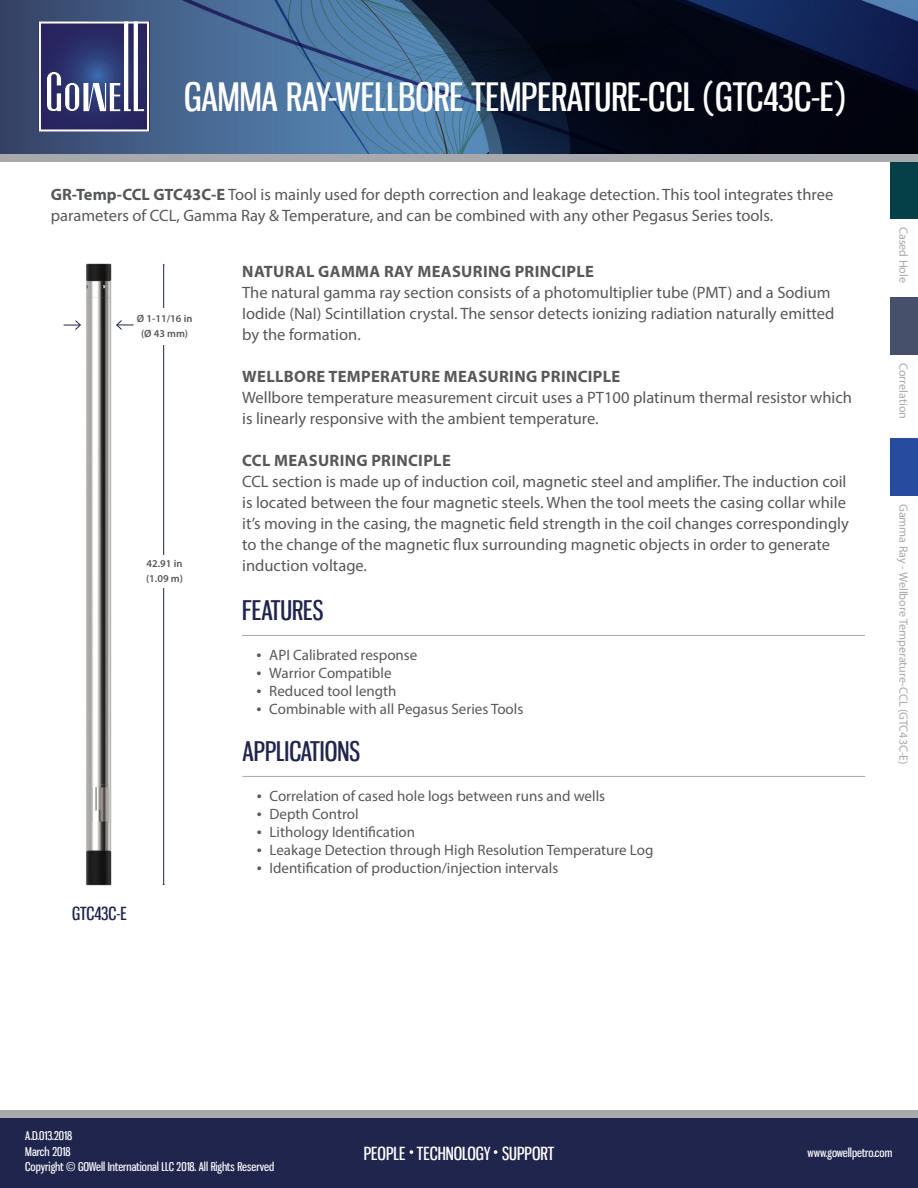
<style>
.page{position:relative;width:918px;height:1188px;background:#fff}
.page>*{position:absolute;margin:0;border:0;box-sizing:border-box;transform-origin:0 0}
.t1{font:39px "Gnuolane Rg";color:#fff}
.t2{font:27px "Gnuolane Rg";color:#20254e}
.t3{font:18px "Gnuolane Rg";color:#fff}
.t4{font:18px "Gnuolane Rg";color:#20254e}
.Parrafo_Gowell{font:16.5px/21px "Myriad Pro";color:#57585a}
.Parrafo_Gowell-2{font:700 16.5px "Myriad Pro";letter-spacing:.02em;color:#57585a}
.t5{font:15px "Myriad Pro";color:#57585a}
.t6{font:12px "Gnuolane Rg";color:#fff}
.t7{font:12px "Myriad Pro";color:#a8a9ad}
.t8{font:600 10.5px "Myriad Pro";color:#57585a}
.s1{font-weight:700}
.s2{font-size:18px}
</style>
<div class="page">
<img style="left:0;top:0;width:918px;height:155px">
<div style="left:0;top:1117px;width:918px;height:71px;background:#20254e"></div>
<svg style="left:410px;top:1150px;width:3px;height:4px"></svg>
<svg style="left:494px;top:1150px;width:3px;height:4px"></svg>
<div style="left:0;top:1110px;width:918px;height:7px;background:#a8a9ad"></div>
<svg style="left:39px;top:21px;width:110px;height:111px"></svg>
<div style="left:890px;top:162px;width:28px;height:57px;background:#053f48"></div>
<div style="left:0;top:155px;width:918px;height:7px;background:#a8a9ad"></div>
<div style="left:890px;top:298px;width:28px;height:57px;background:#46506a"></div>
<hr style="left:163px;top:265px;width:1px;height:619px;background:#20254e">
<div style="left:890px;top:438px;width:28px;height:58px;background:#274c9f"></div>
<div style="left:143px;top:555px;width:44px;height:32px;background:#fff"></div>
<div style="left:127px;top:308px;width:75px;height:36px;background:#fff"></div>
<hr style="left:242px;top:635px;width:623px;height:1px;background:#a8a9ad">
<hr style="left:242px;top:776px;width:623px;height:1px;background:#a8a9ad">
<img style="left:86px;top:263px;width:26px;height:623px">
<svg style="left:116px;top:320px;width:18px;height:10px"></svg>
<svg style="left:64px;top:320px;width:17px;height:10px"></svg>
<p class="t1" style="left:184px;top:73px;width:663px">GAMMA RAY-WELLBORE TEMPERATURE-CCL (GTC43C-E)</p>
<p class="Parrafo_Gowell" style="left:51px;top:184px;width:784px"><span class="s1">GR-Temp-CCL GTC43C-E</span> Tool is mainly used for depth correction and leakage detection. This tool integrates three parameters of CCL, Gamma Ray &amp; Temperature, and can be combined with any other Pegasus Series tools.</p>
<p class="t8" style="left:137px;top:312px;width:57px">Ø 1-11/16 in</p>
<p class="t8" style="left:141px;top:327px;width:48px">(Ø 43 mm)</p>
<p class="t8" style="left:147px;top:557px;width:37px">42.91 in</p>
<p class="t8" style="left:146px;top:572px;width:38px">(1.09 m)</p>
<p class="t4" style="left:72px;top:902px;width:56px">GTC43C-E</p>
<p class="Parrafo_Gowell-2" style="left:242px;top:261px;width:353px">NATURAL GAMMA RAY MEASURING PRINCIPLE</p>
<p class="Parrafo_Gowell" style="left:242px;top:282px;width:594px">The natural gamma ray section consists of a photomultiplier tube (PMT) and a Sodium<br>Iodide (NaI) Scintillation crystal. The sensor detects ionizing radiation naturally emitted by the formation.</p>
<p class="Parrafo_Gowell-2" style="left:242px;top:366px;width:380px">WELLBORE TEMPERATURE MEASURING PRINCIPLE</p>
<p class="Parrafo_Gowell" style="left:242px;top:387px;width:611px">Wellbore temperature measurement circuit uses a PT100 platinum thermal resistor which is linearly responsive with the ambient temperature.</p>
<p class="Parrafo_Gowell-2" style="left:242px;top:450px;width:210px">CCL MEASURING PRINCIPLE</p>
<p class="Parrafo_Gowell" style="left:242px;top:471px;width:608px">CCL section is made up of induction coil, magnetic steel and amplifier. The induction coil is located between the four magnetic steels. When the tool meets the casing collar while it’s moving in the casing, the magnetic field strength in the coil changes correspondingly to the change of the magnetic flux surrounding magnetic objects in order to generate induction voltage.</p>
<p class="t2" style="left:242px;top:594px;width:83px">FEATURES</p>
<p class="t5" style="left:257px;top:645px;width:162px"><span class="s2">•</span> API Calibrated response</p>
<p class="t5" style="left:257px;top:663px;width:136px"><span class="s2">•</span> Warrior Compatible</p>
<p class="t5" style="left:257px;top:681px;width:142px"><span class="s2">•</span> Reduced tool length</p>
<p class="t5" style="left:257px;top:699px;width:268px"><span class="s2">•</span> Combinable with all Pegasus Series Tools</p>
<p class="t2" style="left:243px;top:735px;width:119px">APPLICATIONS</p>
<p class="t5" style="left:257px;top:786px;width:350px"><span class="s2">•</span> Correlation of cased hole logs between runs and wells</p>
<p class="t5" style="left:257px;top:804px;width:103px"><span class="s2">•</span> Depth Control</p>
<p class="t5" style="left:257px;top:822px;width:160px"><span class="s2">•</span> Lithology Identification</p>
<p class="t5" style="left:257px;top:840px;width:398px"><span class="s2">•</span> Leakage Detection through High Resolution Temperature Log</p>
<p class="t5" style="left:257px;top:858px;width:303px"><span class="s2">•</span> Identification of production/injection intervals</p>
<p class="t7" style="left:911px;top:227px;width:57px;rotate:90deg">Cased Hole</p>
<p class="t7" style="left:911px;top:363px;width:57px;rotate:90deg">Correlation</p>
<p class="t7" style="left:911px;top:504px;width:262px;rotate:90deg">Gamma Ray - Wellbore Temperature-CCL (GTC43C-E)</p>
<p class="t6" style="left:25px;top:1129px;width:48px">A.D.013.2018</p>
<p class="t6" style="left:25px;top:1144px;width:47px">March 2018</p>
<p class="t6" style="left:25px;top:1160px;width:250px">Copyright © GOWell International LLC 2018. All Rights Reserved</p>
<p class="t3" style="left:364px;top:1142px;width:192px">PEOPLE TECHNOLOGY SUPPORT</p>
<p class="t6" style="left:808px;top:1146px;width:86px">www.gowellpetro.com</p>
</div>
